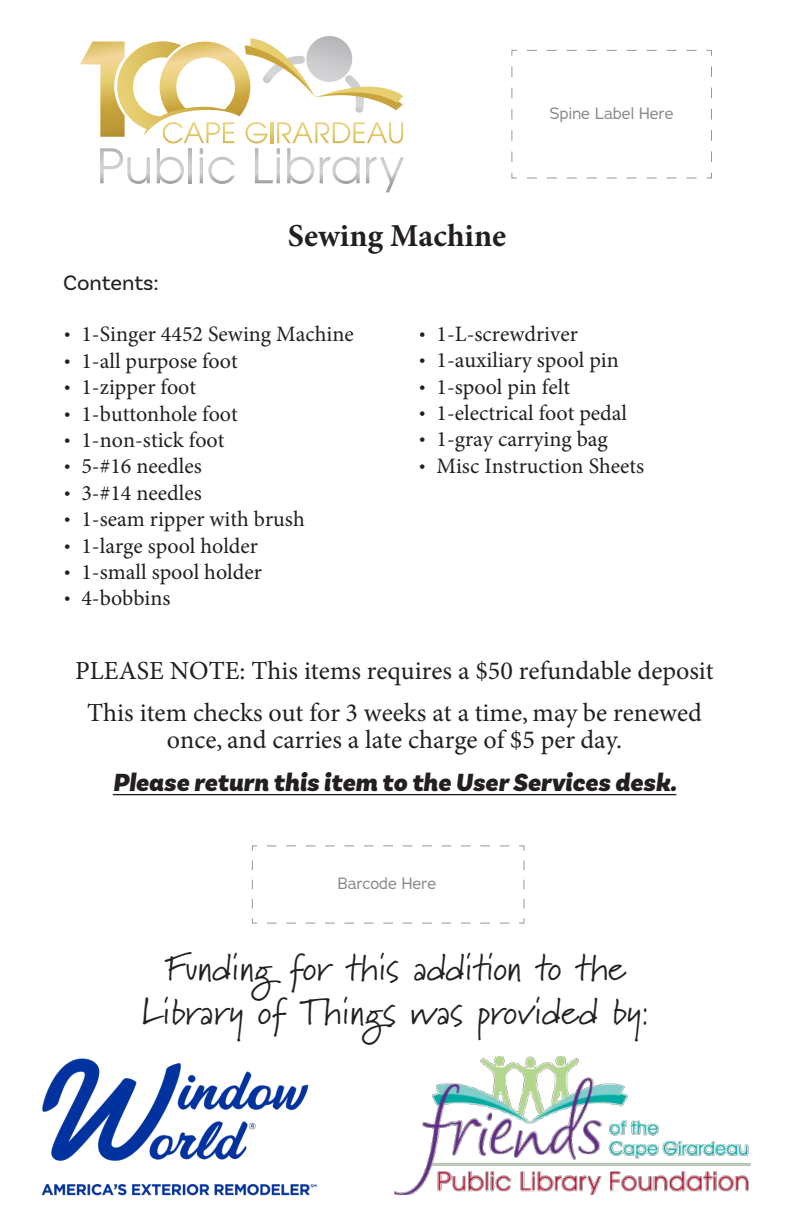
<style>
.page{position:relative;width:792px;height:1224px;background:#fff}
.page>*{position:absolute;margin:0;border:0;box-sizing:border-box;transform-origin:0 0}
.t1{font:37.4px "Marydale";color:#231f20}
.t2{font:700 32px "Minion Pro";color:#231f20}
.t3{font:26px/42.6px "Minion Pro";color:#231f20;text-align:center}
.t4{font:italic 900 26px/42.4px "Basic Sans";color:#231f20;text-align:center}
.t5{font:22px "Minion Pro";color:#231f20}
.t6{font:22px "Basic Sans";color:#231f20}
.t7{font:16px "Adrianna";color:#87898c}
.s1{font-family:"Basic Sans"}
.s2{font-family:"Minion Pro";font-weight:400;font-style:normal}
</style>
<div class="page">
<img style="left:41px;top:1058px;width:276px;height:138px">
<img style="left:394px;top:1057px;width:357px;height:137px">
<svg style="left:80px;top:38px;width:324px;height:154px"></svg>
<svg style="left:511px;top:49px;width:201px;height:130px"></svg>
<svg style="left:251px;top:845px;width:274px;height:79px"></svg>
<hr style="left:113px;top:794px;width:563px;height:1px;background:#231f20">
<p class="t2" style="left:288px;top:214px;width:220px">Sewing Machine</p>
<p class="t7" style="left:550px;top:103px;width:125px">Spine Label Here</p>
<p class="t6" style="left:63px;top:269px;width:97px">Contents:</p>
<p class="t5" style="left:63px;top:320px;width:292px"><span class="s1">•</span> 1-Singer 4452 Sewing Machine</p>
<p class="t5" style="left:63px;top:346px;width:176px"><span class="s1">•</span> 1-all purpose foot</p>
<p class="t5" style="left:63px;top:373px;width:134px"><span class="s1">•</span> 1-zipper foot</p>
<p class="t5" style="left:63px;top:399px;width:176px"><span class="s1">•</span> 1-buttonhole foot</p>
<p class="t5" style="left:63px;top:425px;width:163px"><span class="s1">•</span> 1-non-stick foot</p>
<p class="t5" style="left:63px;top:452px;width:140px"><span class="s1">•</span> 5-#16 needles</p>
<p class="t5" style="left:63px;top:478px;width:140px"><span class="s1">•</span> 3-#14 needles</p>
<p class="t5" style="left:63px;top:505px;width:243px"><span class="s1">•</span> 1-seam ripper with brush</p>
<p class="t5" style="left:63px;top:531px;width:196px"><span class="s1">•</span> 1-large spool holder</p>
<p class="t5" style="left:63px;top:557px;width:200px"><span class="s1">•</span> 1-small spool holder</p>
<p class="t5" style="left:63px;top:584px;width:109px"><span class="s1">•</span> 4-bobbins</p>
<p class="t5" style="left:418px;top:319px;width:161px"><span class="s1">•</span> 1-L-screwdriver</p>
<p class="t5" style="left:418px;top:345px;width:202px"><span class="s1">•</span> 1-auxiliary spool pin</p>
<p class="t5" style="left:418px;top:372px;width:153px"><span class="s1">•</span> 1-spool pin felt</p>
<p class="t5" style="left:418px;top:398px;width:210px"><span class="s1">•</span> 1-electrical foot pedal</p>
<p class="t5" style="left:418px;top:425px;width:191px"><span class="s1">•</span> 1-gray carrying bag</p>
<p class="t5" style="left:418px;top:451px;width:227px"><span class="s1">•</span> Misc Instruction Sheets</p>
<p class="t3" style="left:75px;top:649px;width:640px">PLEASE NOTE: This items requires a $50 refundable deposit<br>This item checks out for 3 weeks at a time, may be renewed</p>
<p class="t4" style="left:113px;top:719px;width:565px"><span class="s2">once, and carries a late charge of $5 per day.<br></span>Please return this item to the User Services desk.</p>
<p class="t7" style="left:338px;top:873px;width:100px">Barcode Here</p>
<p class="t1" style="left:166px;top:945px;width:462px">Funding for this addition to the</p>
<p class="t1" style="left:142px;top:990px;width:509px">Library of Things was provided by:</p>
</div>
